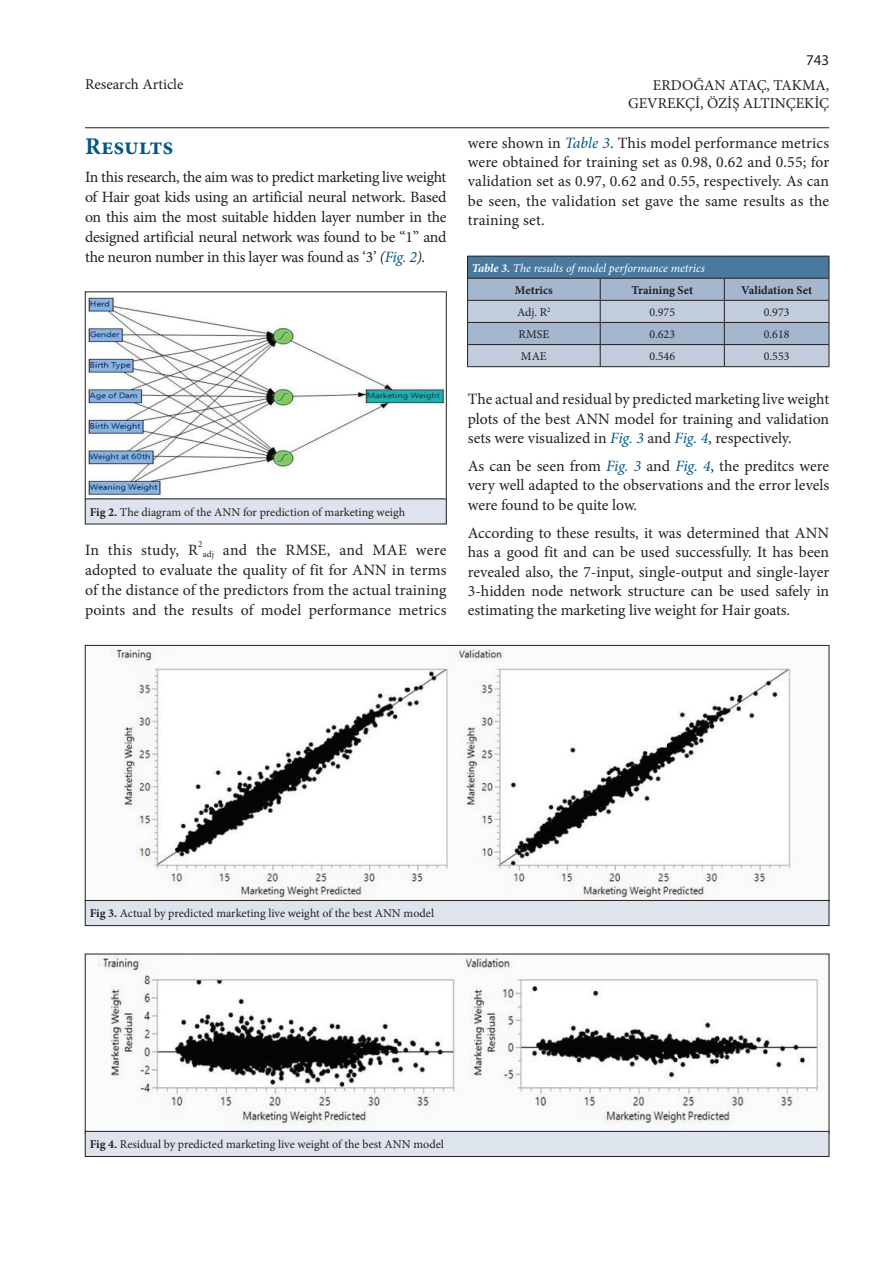
<style>
.page{position:relative;width:893px;height:1263px;background:#fff}
.page>*{position:absolute;margin:0;border:0;box-sizing:border-box;transform-origin:0 0}
.t1{font:700 24px "Minion Pro";color:#005984}
.t2{font:15.75px/19.4px "Minion Pro";color:#231f20;text-align:justify}
.t3{font:15px/18px "Minion Pro";color:#231f20;text-align:right}
.t4{font:15px "Myriad Pro";color:#231f20}
.t5{font:12px "Minion Pro";color:#231f20}
.t6{font:italic 12px/22px "Minion Pro";letter-spacing:-.005em;color:#fff}
.t7{font:700 12px "Minion Pro";letter-spacing:.005em;color:#231f20}
.t8{font:9.15px "Minion Pro";color:#231f20}
.s1{font-style:italic}
.s2{font-style:italic;color:#005984}
.s3{font-weight:700}
.s4{font-weight:700;font-style:normal;color:#231f20}
</style>
<div class="page">
<hr style="left:85px;top:127px;width:744px;height:1px;background:#231f20">
<svg style="left:467px;top:256px;width:363px;height:111px;background:#97abc1"></svg>
<hr style="left:467px;top:300px;width:133px;height:1px;background:#231f20">
<hr style="left:600px;top:300px;width:124px;height:1px;background:#231f20">
<hr style="left:724px;top:300px;width:105px;height:1px;background:#231f20">
<img style="left:87px;top:295px;width:357px;height:202px">
<div style="left:85px;top:499px;width:361px;height:25px;background:#dee4ed"></div>
<img style="left:87px;top:956px;width:740px;height:175px">
<div style="left:85px;top:1131px;width:744px;height:25px;background:#dee4ed"></div>
<div style="left:85px;top:1131px;width:744px;height:26px;border:1px solid #231f20"></div>
<img style="left:111px;top:647px;width:681px;height:252px">
<div style="left:85px;top:900px;width:744px;height:25px;background:#dee4ed"></div>
<div style="left:85px;top:900px;width:744px;height:26px;border:1px solid #231f20"></div>
<p class="t3" style="left:85px;top:75px;width:100px">Research Article</p>
<h1 class="t1" style="left:85px;top:129px;width:90px">Results</h1>
<p class="t2" style="left:85px;top:167px;width:363px;line-height:20px">In this research, the aim was to predict marketing live weight of Hair goat kids using an artificial neural network. Based on this aim the most suitable hidden layer number in the designed artificial neural network was found to be “1” and the neuron number in this layer was found as ‘3’ <span class="s1">(</span><span class="s2">Fig. 2</span><span class="s1">).</span></p>
<p class="t5" style="left:90px;top:504px;width:317px"><span class="s3">Fig 2.</span> The diagram of the ANN for prediction of marketing weigh</p>
<p class="t8" style="left:198px;top:538px;width:6px">2</p>
<p class="t2" style="left:85px;top:560px;width:363px;line-height:20px">adopted to evaluate the quality of fit for ANN in terms of the distance of the predictors from the actual training points and the results of model performance metrics</p>
<p class="t2" style="left:85px;top:540px;width:363px">In this study, R <sub>adj</sub> and the RMSE, and MAE were</p>
<p class="t4" style="left:806px;top:51px;width:25px">743</p>
<p class="t3" style="left:628px;top:76px;width:203px">ERDOĞAN ATAÇ, TAKMA,<br>GEVREKÇİ, ÖZİŞ ALTINÇEKİÇ</p>
<p class="t2" style="left:468px;top:133px;width:363px">were shown in <span class="s2">Table 3</span>. This model performance metrics were obtained for training set as 0.98, 0.62 and 0.55; for validation set as 0.97, 0.62 and 0.55, respectively. As can be seen, the validation set gave the same results as the training set.</p>
<p class="t6" style="left:515px;top:257px;width:191px;text-indent:-43px"><span class="s3">Table 3.</span> The results of model performance metrics<br><span class="s4">Metrics</span></p>
<p class="t7" style="left:631px;top:281px;width:63px">Training Set</p>
<p class="t7" style="left:741px;top:281px;width:72px">Validation Set</p>
<p class="t5" style="left:517px;top:304px;width:35px">Adj. R<sup>2</sup></p>
<p class="t5" style="left:649px;top:304px;width:27px">0.975</p>
<p class="t5" style="left:764px;top:304px;width:27px">0.973</p>
<p class="t5" style="left:519px;top:326px;width:32px">RMSE</p>
<p class="t5" style="left:649px;top:326px;width:27px">0.623</p>
<p class="t5" style="left:764px;top:326px;width:27px">0.618</p>
<p class="t5" style="left:521px;top:348px;width:27px">MAE</p>
<p class="t5" style="left:649px;top:348px;width:27px">0.546</p>
<p class="t5" style="left:764px;top:348px;width:27px">0.553</p>
<p class="t2" style="left:468px;top:390px;width:363px">The actual and residual by predicted marketing live weight plots of the best ANN model for training and validation sets were visualized in <span class="s2">Fig. 3</span> and <span class="s2">Fig. 4</span>, respectively.</p>
<p class="t2" style="left:468px;top:456px;width:363px">As can be seen from <span class="s2">Fig. 3</span> and <span class="s2">Fig. 4</span>, the preditcs were very well adapted to the observations and the error levels were found to be quite low.</p>
<p class="t2" style="left:468px;top:523px;width:363px">According to these results, it was determined that ANN has a good fit and can be used successfully. It has been revealed also, the 7-input, single-output and single-layer 3-hidden node network structure can be used safely in estimating the marketing live weight for Hair goats.</p>
<p class="t5" style="left:90px;top:905px;width:346px"><span class="s3">Fig 3.</span> Actual by predicted marketing live weight of the best ANN model</p>
<p class="t5" style="left:90px;top:1136px;width:356px"><span class="s3">Fig 4.</span> Residual by predicted marketing live weight of the best ANN model</p>
</div>
